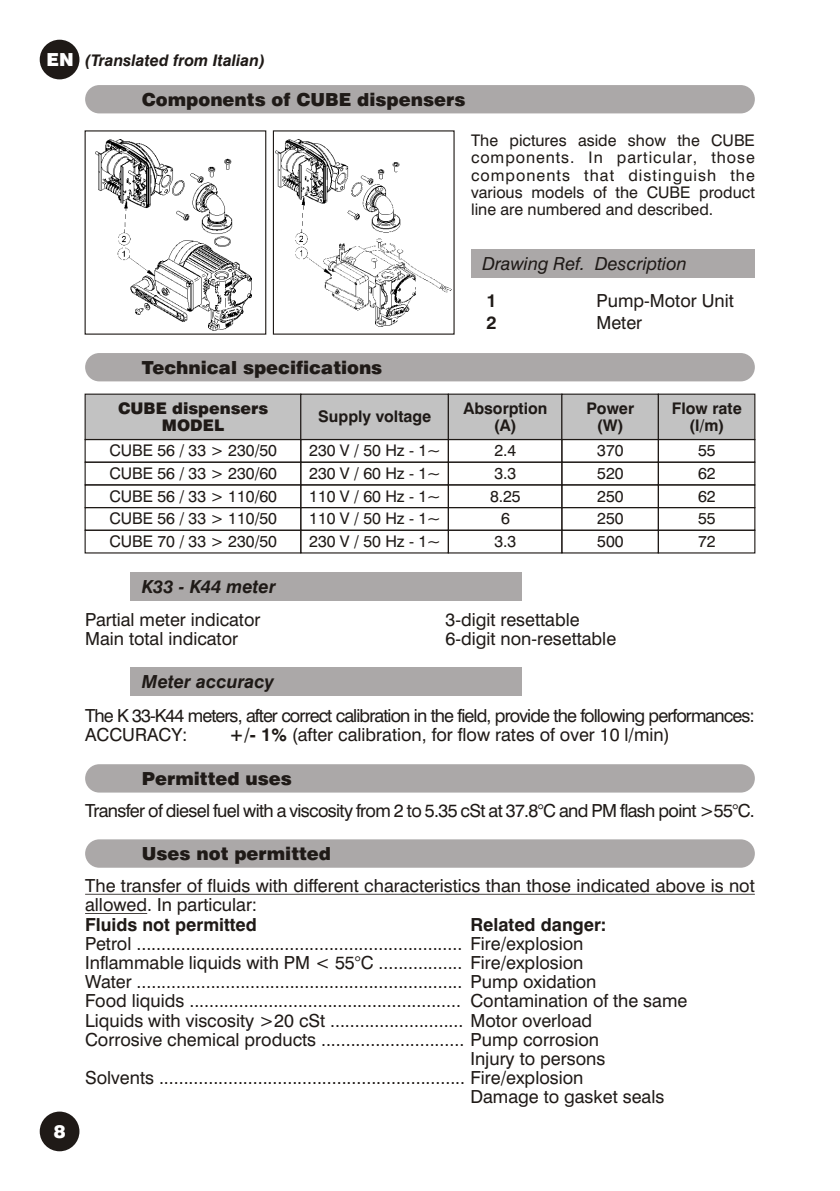
<style>
.page{position:relative;width:840px;height:1191px;background:#fff}
.page>*{position:absolute;margin:0;border:0;box-sizing:border-box;transform-origin:0 0}
.t1{font:18px/19.2px "Swiss 721 BT";color:#1f1a17}
.t2{font:18px/19.2px "Swiss 721 BT";letter-spacing:-.05em;color:#1f1a17}
.t3{font:900 18px "Swiss 721 BT";color:#1f1a17}
.t4{font:18px "Swiss 721 BT";letter-spacing:-.035em;color:#1f1a17}
.t5{font:700 18px "Swiss 721 BT";color:#1f1a17}
.t6{font:italic 700 18px "Swiss 721 BT";color:#1f1a17}
.t7{font:italic 18px "Swiss 721 BT";color:#1f1a17}
.t8{font:900 18px "Swiss 721 BT";color:#fff}
.t9{font:16px/17px "Swiss 721 BT";color:#1f1a17;text-align:justify}
.t10{font:700 16px/17.2px "Swiss 721 BT";color:#1f1a17;text-align:center}
.t11{font:italic 700 16px "Swiss 721 BT";color:#1f1a17}
.t12{font:900 16px/17.2px "Swiss 721 BT";color:#1f1a17;text-align:center}
.s1{font-weight:900;font-style:normal;font-size:18px;color:#fff}
.s2{font-weight:700}
</style>
<div class="page">
<hr style="left:85px;top:893px;width:669px;height:1px;background:#1f1a17">
<hr style="left:85px;top:913px;width:62px;height:1px;background:#1f1a17">
<div style="left:40px;top:1111px;width:39px;height:40px;background:#1f1a17;border-radius:50%"></div>
<div style="left:85px;top:85px;width:669px;height:28px;background:#aba8a8;border-radius:14px"></div>
<div style="left:85px;top:353px;width:669px;height:28px;background:#aba8a8;border-radius:14px"></div>
<div style="left:85px;top:764px;width:669px;height:28px;background:#aba8a8;border-radius:14px"></div>
<div style="left:85px;top:839px;width:669px;height:28px;background:#aba8a8;border-radius:14px"></div>
<div style="left:471px;top:249px;width:283px;height:29px;background:#aba8a8"></div>
<img style="left:276px;top:139px;width:175px;height:187px">
<img style="left:96px;top:139px;width:156px;height:191px">
<div style="left:84px;top:461px;width:217px;height:24px;border:1px solid #1f1a17"></div>
<div style="left:84px;top:484px;width:217px;height:24px;border:1px solid #1f1a17"></div>
<div style="left:84px;top:507px;width:217px;height:24px;border:1px solid #1f1a17"></div>
<div style="left:84px;top:530px;width:217px;height:23px;border:1px solid #1f1a17"></div>
<div style="left:300px;top:461px;width:148px;height:24px;border:1px solid #1f1a17"></div>
<div style="left:300px;top:484px;width:148px;height:24px;border:1px solid #1f1a17"></div>
<div style="left:300px;top:507px;width:148px;height:24px;border:1px solid #1f1a17"></div>
<div style="left:300px;top:530px;width:148px;height:23px;border:1px solid #1f1a17"></div>
<div style="left:447px;top:439px;width:115px;height:24px;border:1px solid #1f1a17"></div>
<div style="left:447px;top:461px;width:115px;height:24px;border:1px solid #1f1a17"></div>
<div style="left:447px;top:484px;width:115px;height:24px;border:1px solid #1f1a17"></div>
<div style="left:447px;top:507px;width:115px;height:24px;border:1px solid #1f1a17"></div>
<div style="left:447px;top:530px;width:115px;height:23px;border:1px solid #1f1a17"></div>
<div style="left:561px;top:439px;width:97px;height:24px;border:1px solid #1f1a17"></div>
<div style="left:561px;top:461px;width:97px;height:24px;border:1px solid #1f1a17"></div>
<div style="left:561px;top:484px;width:97px;height:24px;border:1px solid #1f1a17"></div>
<div style="left:561px;top:507px;width:97px;height:24px;border:1px solid #1f1a17"></div>
<div style="left:561px;top:530px;width:97px;height:23px;border:1px solid #1f1a17"></div>
<svg style="left:84px;top:393px;width:671px;height:48px;background:#bababa"></svg>
<div style="left:657px;top:439px;width:98px;height:24px;border:1px solid #1f1a17"></div>
<div style="left:657px;top:461px;width:98px;height:24px;border:1px solid #1f1a17"></div>
<div style="left:657px;top:484px;width:98px;height:24px;border:1px solid #1f1a17"></div>
<div style="left:657px;top:507px;width:98px;height:24px;border:1px solid #1f1a17"></div>
<div style="left:657px;top:530px;width:98px;height:23px;border:1px solid #1f1a17"></div>
<div style="left:130px;top:573px;width:392px;height:28px;background:#aba8a8"></div>
<div style="left:130px;top:668px;width:392px;height:28px;background:#aba8a8"></div>
<div style="left:40px;top:40px;width:39px;height:39px;background:#1f1a17;border-radius:50%"></div>
<p class="t11" style="left:47px;top:54px;width:220px"><span class="s1">EN</span> (Translated from Italian)</p>
<p class="t3" style="left:142px;top:92px;width:325px">Components of CUBE dispensers</p>
<p class="t9" style="left:471px;top:134px;width:285px">The pictures aside show the CUBE components. In particular, those components that distinguish the various models of the CUBE product line are numbered and described.</p>
<p class="t7" style="left:482px;top:256px;width:206px">Drawing Ref. Description</p>
<p class="t3" style="left:142px;top:360px;width:242px">Technical specifications</p>
<p class="t5" style="left:486px;top:294px;width:12px">1</p>
<p class="t1" style="left:596px;top:293px;width:139px">Pump-Motor Unit</p>
<p class="t5" style="left:486px;top:315px;width:12px">2</p>
<p class="t1" style="left:596px;top:315px;width:47px">Meter</p>
<p class="t12" style="left:118px;top:401px;width:152px">CUBE dispensers<br>MODEL</p>
<p class="t10" style="left:318px;top:409px;width:114px">Supply voltage</p>
<p class="t9" style="left:109px;top:443px;width:169px">CUBE 56 / 33 &gt; 230/50</p>
<p class="t9" style="left:309px;top:443px;width:133px">230 V / 50 Hz - 1~</p>
<p class="t9" style="left:494px;top:443px;width:23px">2.4</p>
<p class="t9" style="left:597px;top:443px;width:28px">370</p>
<p class="t9" style="left:697px;top:443px;width:19px">55</p>
<p class="t9" style="left:109px;top:466px;width:169px">CUBE 56 / 33 &gt; 230/60</p>
<p class="t9" style="left:309px;top:466px;width:133px">230 V / 60 Hz - 1~</p>
<p class="t9" style="left:494px;top:466px;width:23px">3.3</p>
<p class="t9" style="left:597px;top:466px;width:28px">520</p>
<p class="t9" style="left:697px;top:466px;width:19px">62</p>
<p class="t9" style="left:109px;top:489px;width:169px">CUBE 56 / 33 &gt; 110/60</p>
<p class="t9" style="left:309px;top:489px;width:133px">110 V / 60 Hz - 1~</p>
<p class="t9" style="left:489px;top:489px;width:32px">8.25</p>
<p class="t9" style="left:597px;top:489px;width:28px">250</p>
<p class="t9" style="left:697px;top:489px;width:19px">62</p>
<p class="t9" style="left:109px;top:512px;width:169px">CUBE 56 / 33 &gt; 110/50</p>
<p class="t9" style="left:309px;top:512px;width:133px">110 V / 50 Hz - 1~</p>
<p class="t9" style="left:500px;top:512px;width:10px">6</p>
<p class="t9" style="left:597px;top:512px;width:28px">250</p>
<p class="t9" style="left:697px;top:512px;width:19px">55</p>
<p class="t9" style="left:109px;top:534px;width:169px">CUBE 70 / 33 &gt; 230/50</p>
<p class="t9" style="left:309px;top:534px;width:133px">230 V / 50 Hz - 1~</p>
<p class="t9" style="left:494px;top:534px;width:23px">3.3</p>
<p class="t9" style="left:597px;top:534px;width:28px">500</p>
<p class="t9" style="left:697px;top:534px;width:19px">72</p>
<p class="t10" style="left:463px;top:401px;width:85px">Absorption (A)</p>
<p class="t10" style="left:586px;top:401px;width:49px">Power (W)</p>
<p class="t10" style="left:671px;top:401px;width:71px">Flow rate (l/m)</p>
<p class="t6" style="left:142px;top:579px;width:135px">K33 - K44 meter</p>
<p class="t1" style="left:85px;top:611px;width:177px">Partial meter indicator</p>
<p class="t1" style="left:445px;top:611px;width:135px">3-digit resettable</p>
<p class="t1" style="left:85px;top:630px;width:154px">Main total indicator</p>
<p class="t1" style="left:445px;top:630px;width:172px">6-digit non-resettable</p>
<p class="t6" style="left:142px;top:674px;width:134px">Meter accuracy</p>
<p class="t2" style="left:85px;top:707px;width:670px">The K 33-K44 meters, after correct calibration in the field, provide the following performances:<br>ACCURACY:</p>
<p class="t1" style="left:229px;top:727px;width:442px"><span class="s2">+/- 1%</span> (after calibration, for flow rates of over 10 l/min)</p>
<p class="t3" style="left:142px;top:771px;width:151px">Permitted uses</p>
<p class="t4" style="left:85px;top:803px;width:670px">Transfer of diesel fuel with a viscosity from 2 to 5.35 cSt at 37.8°C and PM flash point &gt;55°C.</p>
<p class="t3" style="left:142px;top:846px;width:190px">Uses not permitted</p>
<p class="t8" style="left:54px;top:1124px;width:13px">8</p>
<p class="t1" style="left:85px;top:878px;width:670px">The transfer of fluids with different characteristics than those indicated above is not allowed. In particular:</p>
<p class="t5" style="left:85px;top:917px;width:173px">Fluids not permitted</p>
<p class="t5" style="left:470px;top:917px;width:137px">Related danger:</p>
<p class="t1" style="left:85px;top:935px;width:499px">Petrol .................................................................. Fire/explosion</p>
<p class="t1" style="left:85px;top:954px;width:499px">Inflammable liquids with PM &lt; 55°C ................. Fire/explosion</p>
<p class="t1" style="left:85px;top:974px;width:512px">Water .................................................................. Pump oxidation</p>
<p class="t1" style="left:85px;top:993px;width:603px">Food liquids ....................................................... Contamination of the same</p>
<p class="t1" style="left:85px;top:1012px;width:508px">Liquids with viscosity &gt;20 cSt ........................... Motor overload</p>
<p class="t1" style="left:85px;top:1031px;width:515px">Corrosive chemical products ............................. Pump corrosion</p>
<p class="t1" style="left:470px;top:1050px;width:136px">Injury to persons</p>
<p class="t1" style="left:85px;top:1070px;width:499px">Solvents .............................................................. Fire/explosion</p>
<p class="t1" style="left:470px;top:1089px;width:195px">Damage to gasket seals</p>
</div>
